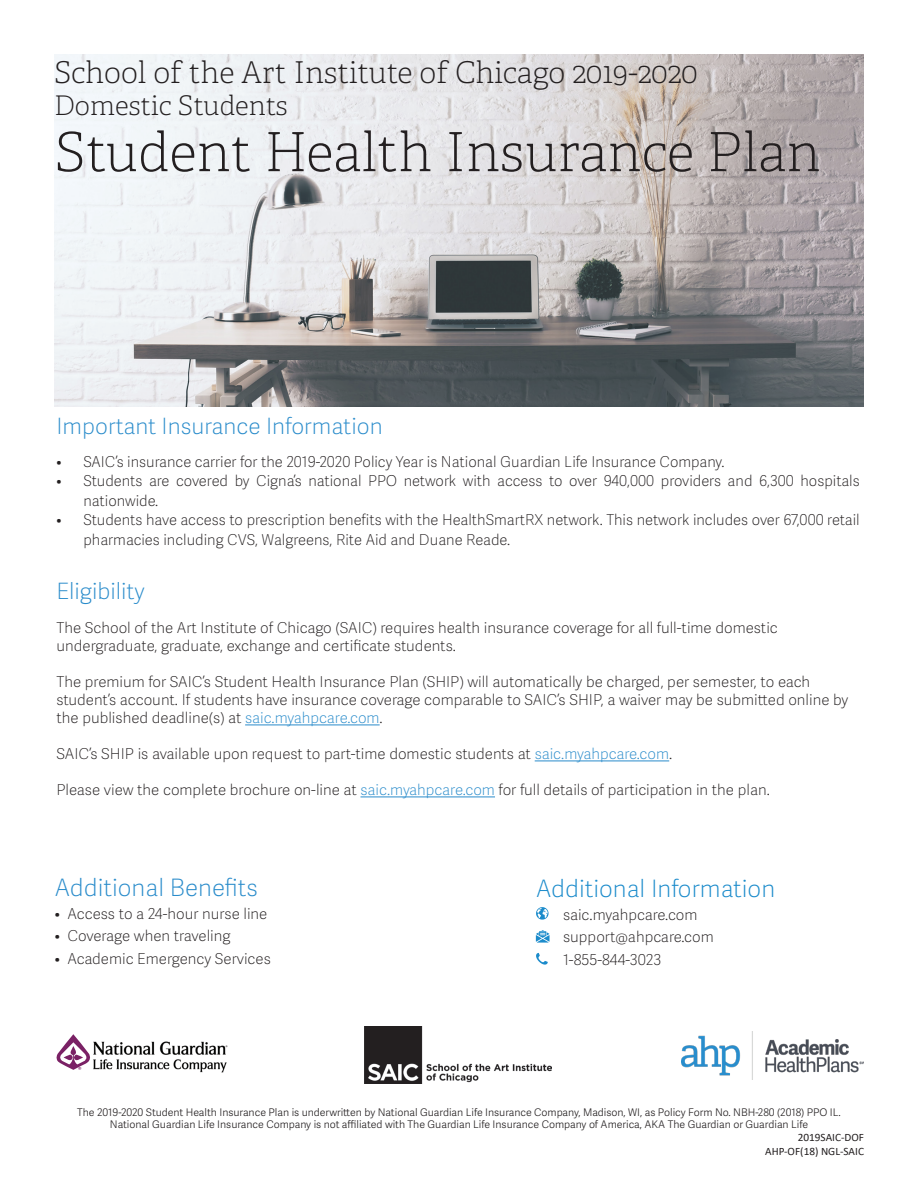
<style>
.page{position:relative;width:918px;height:1188px;background:#fff}
.page>*{position:absolute;margin:0;border:0;box-sizing:border-box;transform-origin:0 0}
.t1{font:100 54px "Adelle";color:#231f20}
.t2{font:100 30px "Adelle";color:#231f20}
.t3{font:100 27px "Adelle";color:#231f20}
.t4{font:100 24px "Adelle Sans";color:#1b8bcb}
.t5{font:100 24px "Adelle Sans";color:#2a8ccb}
.t6{font:100 22.5px "Adelle Sans";color:#2a8ccb}
.t7{font:100 15px/18px "Adelle Sans";color:#231f20}
.t8{font:11.25px "Calibri";color:#231f20}
.t9{font:300 10.5px "Adelle Sans";color:#231f20}
.t10{font:7.8px "Adelle";color:#7a2165}
.s1{color:#2a8ccb}
</style>
<div class="page">
<img style="left:54px;top:54px;width:810px;height:352px">
<hr style="left:245px;top:725px;width:135px;height:1px;background:#2a8ccb">
<hr style="left:535px;top:761px;width:134px;height:1px;background:#2a8ccb">
<hr style="left:361px;top:797px;width:134px;height:1px;background:#2a8ccb">
<img style="left:681px;top:1031px;width:183px;height:48px">
<img style="left:365px;top:1026px;width:186px;height:58px">
<img style="left:93px;top:1041px;width:135px;height:32px">
<svg style="left:57px;top:1034px;width:33px;height:36px"></svg>
<svg style="left:536px;top:907px;width:13px;height:13px"></svg>
<svg style="left:536px;top:953px;width:12px;height:12px"></svg>
<svg style="left:536px;top:930px;width:14px;height:13px"></svg>
<p class="t2" style="left:54px;top:54px;width:645px">School of the Art Institute of Chicago 2019-2020</p>
<p class="t3" style="left:54px;top:89px;width:235px">Domestic Students</p>
<p class="t1" style="left:54px;top:120px;width:768px">Student Health Insurance Plan</p>
<p class="t6" style="left:56px;top:410px;width:328px">Important Insurance Information</p>
<p class="t7" style="left:56px;top:452px;width:670px">• SAIC’s insurance carrier for the 2019-2020 Policy Year is National Guardian Life Insurance Company.</p>
<p class="t7" style="left:83px;top:471px;width:778px;line-height:19.5px;text-indent:-27px">• Students are covered by Cigna’s national PPO network with access to over 940,000 providers and 6,300 hospitals nationwide.</p>
<p class="t7" style="left:83px;top:510px;width:778px;line-height:19.5px;text-indent:-27px">• Students have access to prescription benefits with the HealthSmartRX network. This network includes over 67,000 retail pharmacies including CVS, Walgreens, Rite Aid and Duane Reade.</p>
<p class="t6" style="left:56px;top:575px;width:90px">Eligibility</p>
<p class="t7" style="left:56px;top:619px;width:723px">The School of the Art Institute of Chicago (SAIC) requires health insurance coverage for all full-time domestic undergraduate, graduate, exchange and certificate students.</p>
<p class="t7" style="left:56px;top:673px;width:794px">The premium for SAIC’s Student Health Insurance Plan (SHIP) will automatically be charged, per semester, to each student’s account. If students have insurance coverage comparable to SAIC’s SHIP, a waiver may be submitted online by the published deadline(s) at <span class="s1">saic.myahpcare.com</span>.</p>
<p class="t7" style="left:56px;top:745px;width:617px">SAIC’s SHIP is available upon request to part-time domestic students at <span class="s1">saic.myahpcare.com</span>.</p>
<p class="t7" style="left:56px;top:781px;width:715px">Please view the complete brochure on-line at <span class="s1">saic.myahpcare.com</span> for full details of participation in the plan.</p>
<p class="t5" style="left:55px;top:871px;width:205px">Additional Benefits</p>
<p class="t7" style="left:55px;top:904px;width:214px">• Access to a 24-hour nurse line</p>
<p class="t7" style="left:55px;top:927px;width:177px">• Coverage when traveling</p>
<p class="t7" style="left:55px;top:949px;width:217px">• Academic Emergency Services</p>
<p class="t10" style="left:78px;top:1065px;width:5px">®</p>
<p class="t4" style="left:536px;top:872px;width:241px">Additional Information</p>
<p class="t7" style="left:563px;top:905px;width:136px">saic.myahpcare.com</p>
<p class="t7" style="left:563px;top:927px;width:152px">support@ahpcare.com</p>
<p class="t7" style="left:563px;top:950px;width:100px">1-855-844-3023</p>
<p class="t9" style="left:77px;top:1104px;width:765px">The 2019-2020 Student Health Insurance Plan is underwritten by National Guardian Life Insurance Company, Madison, WI, as Policy Form No. NBH-280 (2018) PPO IL.</p>
<p class="t9" style="left:110px;top:1117px;width:700px">National Guardian Life Insurance Company is not affiliated with The Guardian Life Insurance Company of America, AKA The Guardian or Guardian Life</p>
<p class="t8" style="left:798px;top:1130px;width:68px">2019SAIC-DOF</p>
<p class="t8" style="left:765px;top:1143px;width:100px">AHP-OF(18) NGL-SAIC</p>
</div>
